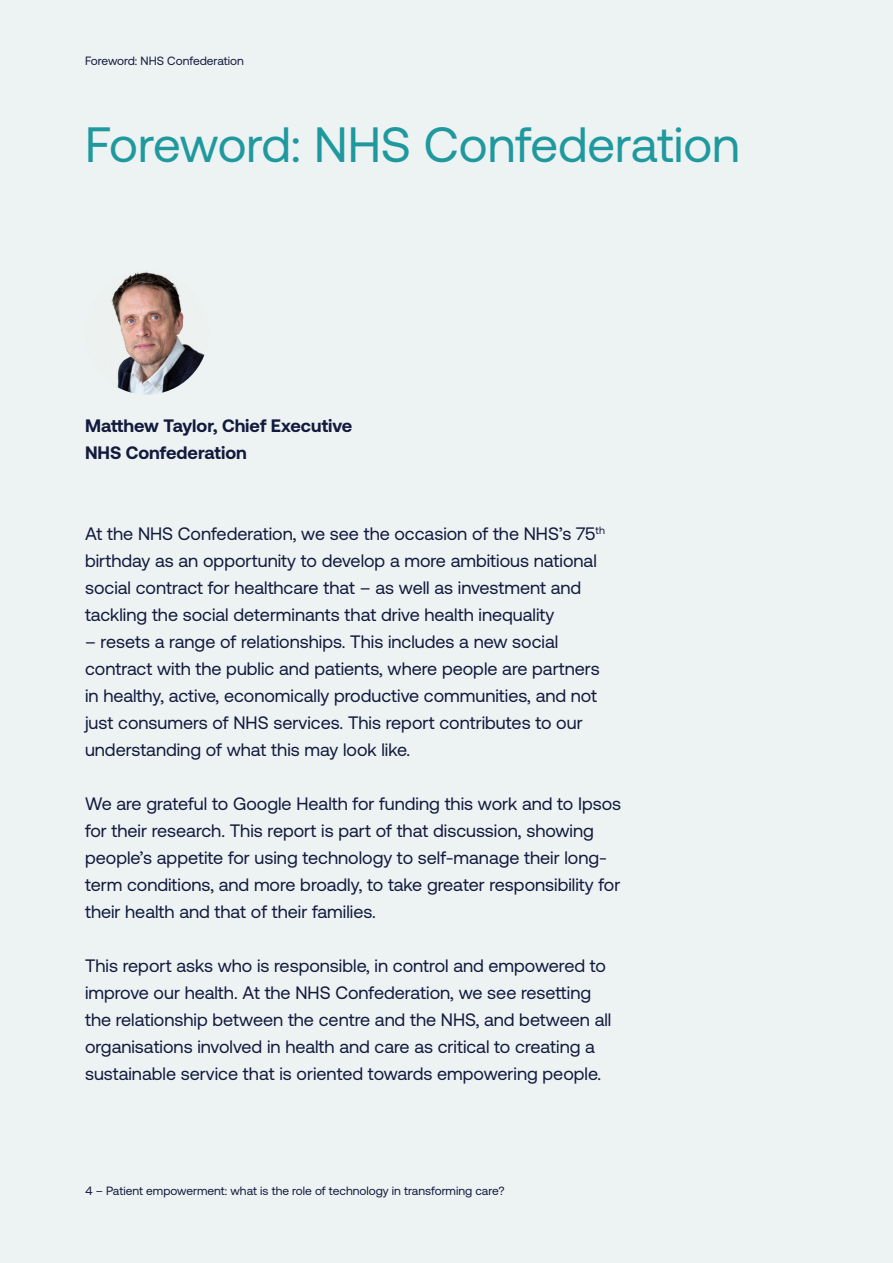
<style>
.page{position:relative;width:893px;height:1263px;background:#edf2f2}
.page>*{position:absolute;margin:0;border:0;box-sizing:border-box;transform-origin:0 0}
.t1{font:49.5px "Aeonik Pro";color:#1f999e}
.t2{font:18px/27px "Aeonik Pro";color:#121a3d}
.t3{font:700 18px/27px "Aeonik Pro";color:#121a3d}
.t4{font:12px "Aeonik Pro";color:#121a3d}
</style>
<div class="page">
<img style="left:85px;top:271px;width:124px;height:124px;border-radius:62px">
<p class="t4" style="left:85px;top:54px;width:160px">Foreword: NHS Confederation</p>
<h1 class="t1" style="left:85px;top:118px;width:656px">Foreword: NHS Confederation</h1>
<p class="t3" style="left:85px;top:412px;width:269px">Matthew Taylor, Chief Executive<br>NHS Confederation</p>
<p class="t2" style="left:85px;top:520px;width:521px">At the NHS Confederation, we see the occasion of the NHS’s 75<sup>th </sup>birthday as an opportunity to develop a more ambitious national social contract for healthcare that – as well as investment and tackling the social determinants that drive health inequality</p>
<p class="t2" style="left:85px;top:628px;width:516px">– resets a range of relationships. This includes a new social contract with the public and patients, where people are partners in healthy, active, economically productive communities, and not just consumers of NHS services. This report contributes to our understanding of what this may look like.</p>
<p class="t2" style="left:85px;top:790px;width:538px">We are grateful to Google Health for funding this work and to Ipsos for their research. This report is part of that discussion, showing people’s appetite for using technology to self-manage their long&shy;term conditions, and more broadly, to take greater responsibility for their health and that of their families.</p>
<p class="t2" style="left:85px;top:952px;width:528px">This report asks who is responsible, in control and empowered to improve our health. At the NHS Confederation, we see resetting the relationship between the centre and the NHS, and between all organisations involved in health and care as critical to creating a sustainable service that is oriented towards empowering people.</p>
<p class="t4" style="left:86px;top:1184px;width:420px">4 – Patient empowerment: what is the role of technology in transforming care?</p>
</div>
